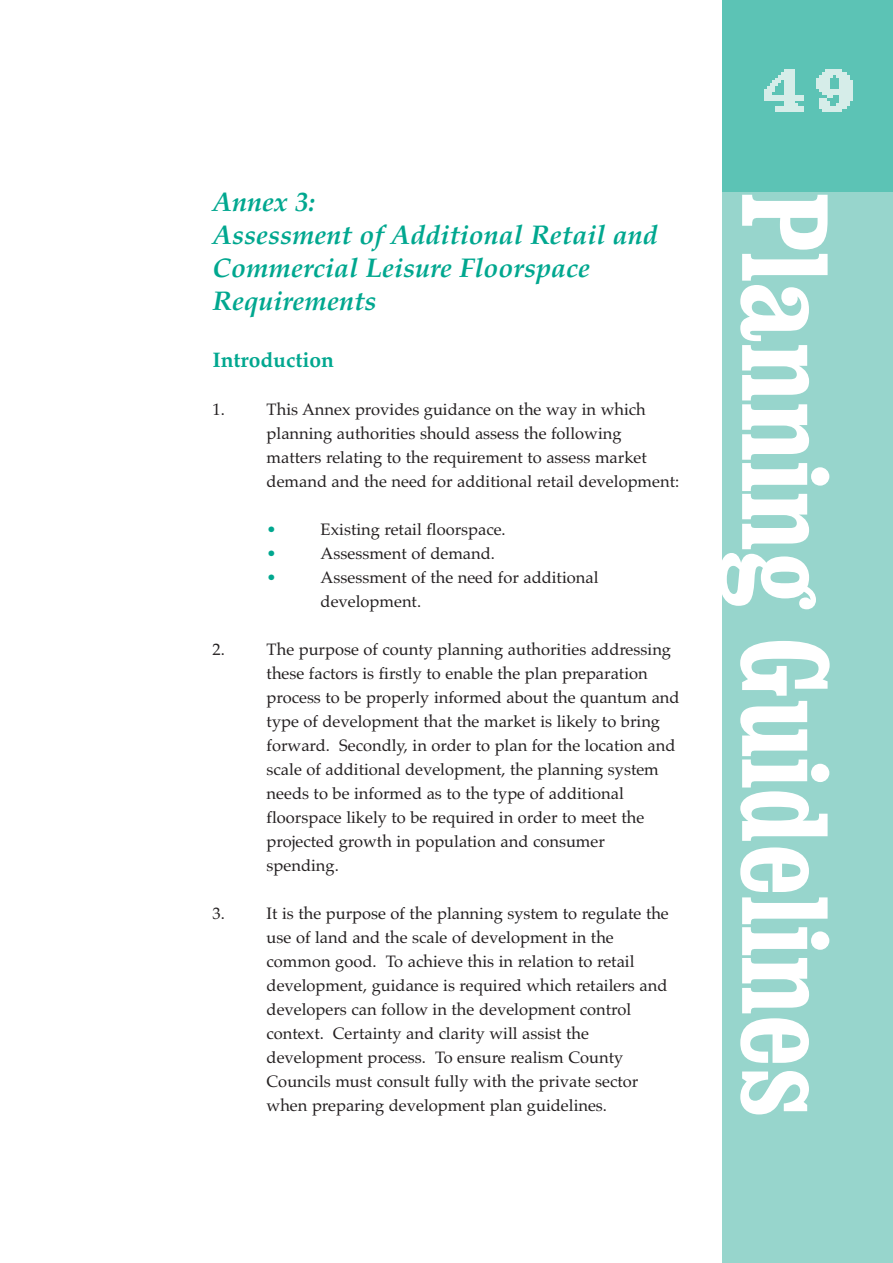
<style>
.page{position:relative;width:893px;height:1263px;background:#fff}
.page>*{position:absolute;margin:0;border:0;box-sizing:border-box;transform-origin:0 0}
.t1{font:700 condensed 120.75px "Clarendon BT";color:#fff}
.t2{font:italic 700 27px/33px "Palatino";color:#00a78f}
.t3{font:700 21px "Palatino";color:#00a78f}
.t4{font:16.5px/24px "Palatino";color:#231f20}
.t5{font:16.5px "Palatino";color:#00a78f}
</style>
<div class="page">
<div style="left:723px;top:0;width:170px;height:1263px;background:#97d5cc"></div>
<div style="left:723px;top:0;width:170px;height:191px;background:#5cc3b5"></div>
<h2 class="t2" style="left:213px;top:185px;width:447px">Annex 3:<br>Assessment of Additional Retail and<br>Commercial Leisure Floorspace<br>Requirements</h2>
<p class="t3" style="left:213px;top:348px;width:123px">Introduction</p>
<p class="t4" style="left:213px;top:397px;width:14px">1.</p>
<p class="t4" style="left:267px;top:397px;width:414px">This Annex provides guidance on the way in which planning authorities should assess the following matters relating to the requirement to assess market demand and the need for additional retail development:</p>
<p class="t5" style="left:267px;top:520px;width:11px">•</p>
<p class="t4" style="left:321px;top:517px;width:187px">Existing retail floorspace.</p>
<p class="t5" style="left:267px;top:544px;width:11px">•</p>
<p class="t4" style="left:321px;top:541px;width:176px">Assessment of demand.</p>
<p class="t5" style="left:267px;top:568px;width:11px">•</p>
<p class="t4" style="left:321px;top:565px;width:279px">Assessment of the need for additional development.</p>
<p class="t4" style="left:213px;top:637px;width:14px">2.</p>
<p class="t4" style="left:267px;top:637px;width:414px">The purpose of county planning authorities addressing these factors is firstly to enable the plan preparation process to be properly informed about the quantum and type of development that the market is likely to bring forward. Secondly, in order to plan for the location and scale of additional development, the planning system needs to be informed as to the type of additional floorspace likely to be required in order to meet the projected growth in population and consumer spending.</p>
<p class="t4" style="left:213px;top:901px;width:14px">3.</p>
<p class="t4" style="left:267px;top:901px;width:404px">It is the purpose of the planning system to regulate the use of land and the scale of development in the common good. To achieve this in relation to retail development, guidance is required which retailers and developers can follow in the development control context. Certainty and clarity will assist the development process. To ensure realism County Councils must consult fully with the private sector when preparing development plan guidelines.</p>
<h1 class="t1" style="left:828px;top:191px;width:928px;rotate:90deg">Planning Guidelines</h1>
</div>
